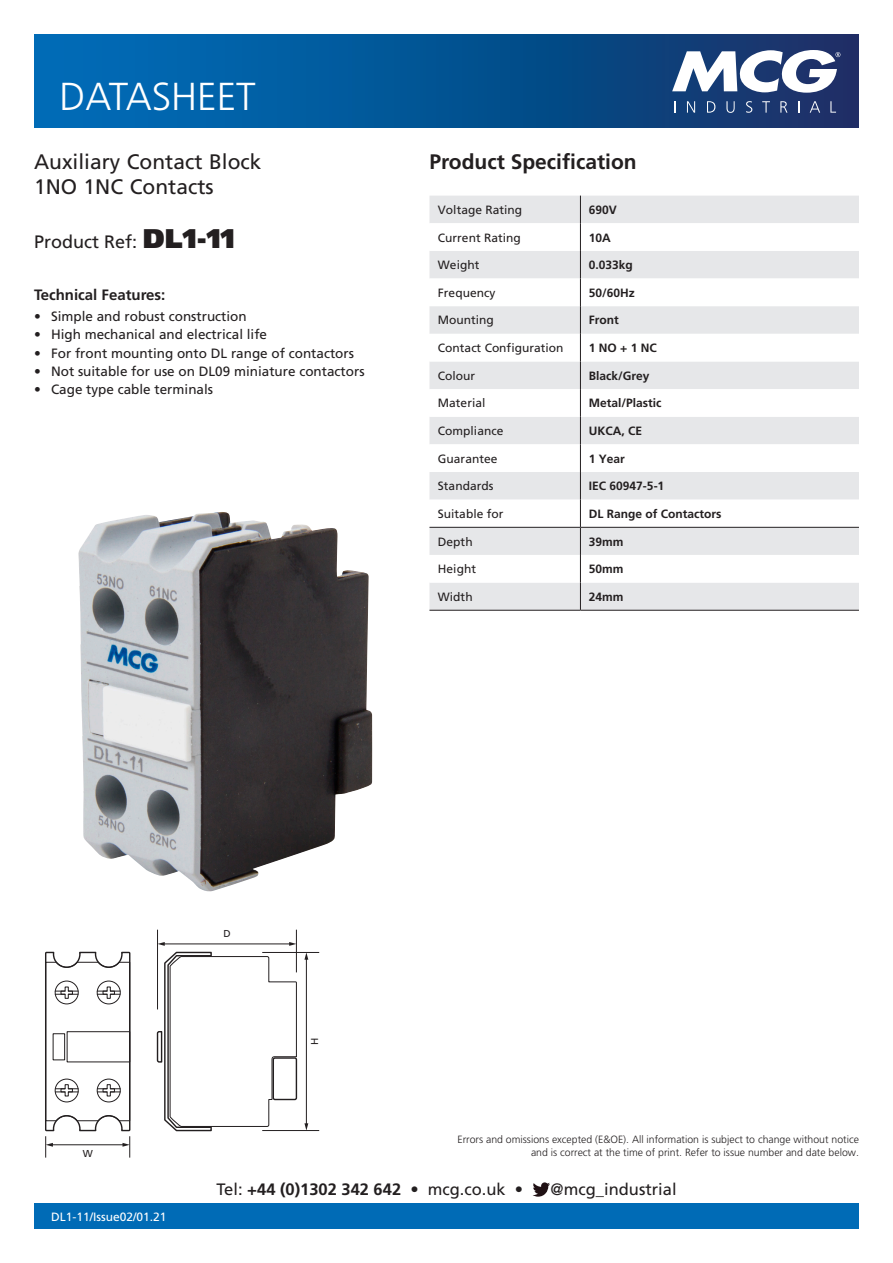
<style>
.page{position:relative;width:893px;height:1263px;background:#fff}
.page>*{position:absolute;margin:0;border:0;box-sizing:border-box;transform-origin:0 0}
.t1{font:300 39px "Frutiger LT Std";color:#fff}
.t2{font:21px "Frutiger LT Std";color:#231f20}
.t3{font:700 21px "Frutiger LT Std";color:#231f20}
.t4{font:18px "Frutiger LT Std";color:#231f20}
.t5{font:700 16.5px "Frutiger LT Std";color:#231f20}
.t6{font:16.5px "Frutiger LT Std";color:#231f20}
.t7{font:700 15px "Frutiger LT Std";color:#231f20}
.t8{font:13.5px "Frutiger LT Std";color:#231f20}
.t9{font:12px "Frutiger LT Std";color:#231f20}
.t10{font:700 12px "Frutiger LT Std";color:#231f20}
.t11{font:12px "Frutiger LT Std";color:#fff}
.t12{font:300 10.5px "Frutiger LT Std";color:#231f20}
.t13{font:10.05px "Frutiger LT Std";color:#231f20}
.s1{font-weight:900;font-size:27px}
.s2{font-weight:400}
</style>
<div class="page">
<div style="left:34px;top:34px;width:825px;height:94px;background:linear-gradient(to right,#0071bc,#163166)"></div>
<svg style="left:674px;top:101px;width:1px;height:12px"></svg>
<svg style="left:687px;top:101px;width:8px;height:12px"></svg>
<svg style="left:707px;top:101px;width:8px;height:12px"></svg>
<svg style="left:726px;top:101px;width:9px;height:12px"></svg>
<svg style="left:746px;top:101px;width:6px;height:12px"></svg>
<svg style="left:762px;top:101px;width:8px;height:12px"></svg>
<svg style="left:780px;top:101px;width:7px;height:12px"></svg>
<svg style="left:798px;top:101px;width:1px;height:12px"></svg>
<svg style="left:810px;top:101px;width:10px;height:12px"></svg>
<svg style="left:830px;top:101px;width:6px;height:12px"></svg>
<svg style="left:672px;top:50px;width:168px;height:43px"></svg>
<div style="left:34px;top:1203px;width:825px;height:26px;background:#006bb6"></div>
<svg style="left:533px;top:1182px;width:17px;height:15px"></svg>
<div style="left:429px;top:196px;width:430px;height:414px;background:#e6e7e9"></div>
<svg style="left:429px;top:223px;width:430px;height:360px"></svg>
<hr style="left:429px;top:527px;width:151px;height:1px;background:#231f20">
<hr style="left:580px;top:527px;width:279px;height:1px;background:#231f20">
<svg style="left:580px;top:196px;width:1px;height:414px"></svg>
<hr style="left:429px;top:610px;width:151px;height:1px;background:#231f20">
<hr style="left:580px;top:610px;width:279px;height:1px;background:#231f20">
<img style="left:78px;top:512px;width:294px;height:380px">
<hr style="left:157px;top:930px;width:1px;height:79px;background:#231f20">
<hr style="left:296px;top:930px;width:1px;height:42px;background:#231f20">
<hr style="left:262px;top:1130px;width:57px;height:1px;background:#231f20">
<hr style="left:262px;top:952px;width:57px;height:1px;background:#231f20">
<hr style="left:306px;top:958px;width:1px;height:166px;background:#231f20">
<svg style="left:304px;top:953px;width:4px;height:7px"></svg>
<svg style="left:304px;top:1123px;width:4px;height:7px"></svg>
<svg style="left:156px;top:942px;width:141px;height:190px"></svg>
<svg style="left:45px;top:951px;width:86px;height:206px"></svg>
<h1 class="t1" style="left:60px;top:75px;width:198px">DATASHEET</h1>
<h2 class="t2" style="left:34px;top:149px;width:229px">Auxiliary Contact Block</h2>
<h2 class="t3" style="left:429px;top:149px;width:209px">Product Specification</h2>
<h2 class="t2" style="left:34px;top:174px;width:181px">1NO 1NC Contacts</h2>
<h3 class="t4" style="left:34px;top:231px;width:202px">Product Ref: <span class="s1">DL1-11</span></h3>
<p class="t9" style="left:438px;top:203px;width:86px">Voltage Rating</p>
<p class="t10" style="left:589px;top:203px;width:30px">690V</p>
<p class="t9" style="left:438px;top:230px;width:84px">Current Rating</p>
<p class="t10" style="left:589px;top:230px;width:24px">10A</p>
<p class="t9" style="left:438px;top:258px;width:43px">Weight</p>
<p class="t10" style="left:589px;top:258px;width:46px">0.033kg</p>
<p class="t9" style="left:438px;top:286px;width:59px">Frequency</p>
<p class="t10" style="left:589px;top:286px;width:48px">50/60Hz</p>
<p class="t9" style="left:438px;top:313px;width:57px">Mounting</p>
<p class="t10" style="left:589px;top:313px;width:31px">Front</p>
<p class="t9" style="left:438px;top:341px;width:127px">Contact Configuration</p>
<p class="t10" style="left:589px;top:341px;width:69px">1 NO + 1 NC</p>
<p class="t9" style="left:438px;top:369px;width:39px">Colour</p>
<p class="t10" style="left:589px;top:369px;width:62px">Black/Grey</p>
<p class="t9" style="left:438px;top:396px;width:49px">Material</p>
<p class="t10" style="left:589px;top:396px;width:74px">Metal/Plastic</p>
<p class="t9" style="left:438px;top:424px;width:67px">Compliance</p>
<p class="t10" style="left:589px;top:424px;width:55px">UKCA, CE</p>
<p class="t9" style="left:438px;top:451px;width:61px">Guarantee</p>
<p class="t10" style="left:589px;top:451px;width:38px">1 Year</p>
<p class="t9" style="left:438px;top:479px;width:57px">Standards</p>
<p class="t10" style="left:589px;top:479px;width:77px">IEC 60947-5-1</p>
<p class="t9" style="left:438px;top:507px;width:67px">Suitable for</p>
<p class="t10" style="left:589px;top:507px;width:134px">DL Range of Contactors</p>
<p class="t9" style="left:438px;top:535px;width:36px">Depth</p>
<p class="t10" style="left:589px;top:535px;width:36px">39mm</p>
<p class="t9" style="left:438px;top:562px;width:40px">Height</p>
<p class="t10" style="left:589px;top:562px;width:36px">50mm</p>
<p class="t9" style="left:438px;top:589px;width:36px">Width</p>
<p class="t10" style="left:589px;top:589px;width:36px">24mm</p>
<p class="t7" style="left:34px;top:286px;width:133px">Technical Features:</p>
<p class="t8" style="left:34px;top:308px;width:214px">• Simple and robust construction</p>
<p class="t8" style="left:34px;top:327px;width:235px">• High mechanical and electrical life</p>
<p class="t8" style="left:34px;top:345px;width:322px">• For front mounting onto DL range of contactors</p>
<p class="t8" style="left:34px;top:363px;width:332px">• Not suitable for use on DL09 miniature contactors</p>
<p class="t8" style="left:34px;top:381px;width:181px">• Cage type cable terminals</p>
<p class="t13" style="left:223px;top:928px;width:9px">D</p>
<p class="t13" style="left:309px;top:1045px;width:9px;rotate:-90deg">H</p>
<p class="t12" style="left:458px;top:1134px;width:403px">Errors and omissions excepted (E&amp;OE). All information is subject to change without notice</p>
<p class="t13" style="left:83px;top:1147px;width:12px">W</p>
<p class="t12" style="left:531px;top:1146px;width:329px">and is correct at the time of print. Refer to issue number and date below.</p>
<p class="t11" style="left:51px;top:1210px;width:117px">DL1-11/Issue02/01.21</p>
<p class="t5" style="left:216px;top:1179px;width:308px"><span class="s2">Tel:</span> +44 (0)1302 342 642 <span class="s2">• mcg.co.uk •</span></p>
<p class="t6" style="left:551px;top:1179px;width:127px">@mcg_industrial</p>
</div>
